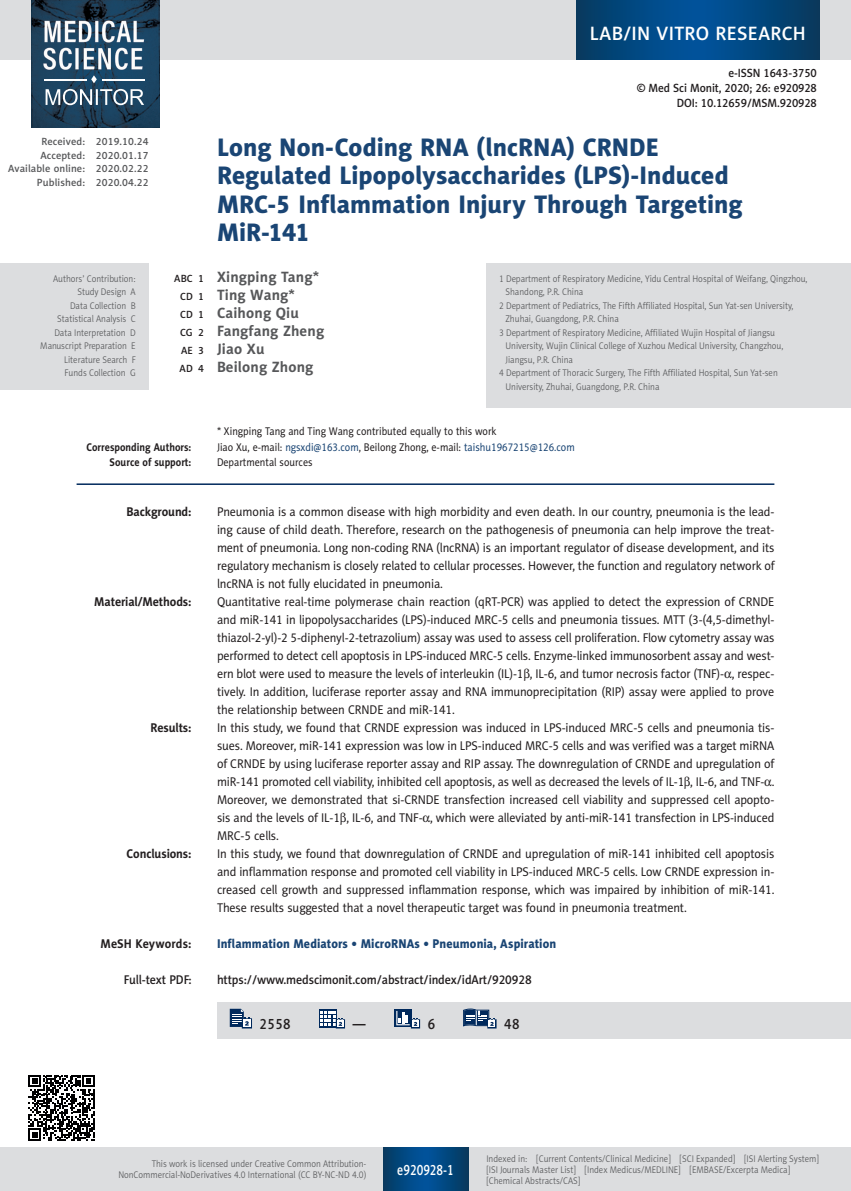
<style>
.page{position:relative;width:851px;height:1191px;background:#fff}
.page>*{position:absolute;margin:0;border:0;box-sizing:border-box;transform-origin:0 0}
.MSM_Tytul{font:25.5px/28.5px "Naomi Sans EFN Heavy";color:#1a4574}
.t1{font:19.5px "Naomi Sans EFN Medium";letter-spacing:.015em;color:#fff}
.MSM_Autorzy{font:700 15px "Naomi Sans EFN";letter-spacing:.01em;color:#57585a}
.MSM_e-PAGINA{font:15px "Naomi Sans EFN Medium";color:#fff;scale:.8 1}
.MSM_dane{font:15px "Naomi Sans EFN Medium";letter-spacing:.03em;color:#231f20;scale:.9 1}
.MSM_Summary_body{font:12.75px/18px "Naomi Sans EFN";letter-spacing:-.01em;color:#231f20;text-align:justify;scale:.95 1}
.MSM_full_text_pdf{font:12.75px "Naomi Sans EFN Medium";letter-spacing:-.01em;color:#231f20;scale:.95 1}
.MSM_keywords{font:12.75px "Naomi Sans EFN Heavy";letter-spacing:.005em;color:#1a4574;scale:.95 1}
.MSM_Summary_body-2{font:700 12.75px "Naomi Sans EFN";letter-spacing:-.01em;color:#231f20;scale:.95 1}
.MSM_keywords-2{font:700 12.75px "Naomi Sans EFN";letter-spacing:.005em;color:#231f20;scale:.95 1}
.MSM_full_text_pdf-2{font:12px "Naomi Sans EFN Medium";letter-spacing:-.01em;color:#231f20;scale:.95 1}
.MSM_Adres{font:11.25px "Naomi Sans EFN";color:#231f20;scale:.9 1}
.MSM_Adres-2{font:700 11.25px "Naomi Sans EFN";color:#231f20;scale:.9 1}
.MSM_Support{font:11.25px "Naomi Sans EFN";color:#231f20;scale:.9 1}
.MSM_Support-2{font:700 11.25px "Naomi Sans EFN";color:#231f20;scale:.9 1}
.t2{font:10.5px "Naomi Sans EFN Medium";letter-spacing:.01em;color:#57585a}
.MSM_Afiliacja{font:9.75px/13.5px "Naomi Sans EFN Light";color:#57585a;scale:.9 1}
.s1{font-family:"Naomi Sans EFN Medium";font-weight:400;font-size:10.5px;color:#231f20}
.s2{color:#1a4574}
.s3{font-family:"Standard Sym L"}
</style>
<div class="page">
<div style="left:217px;top:1002px;width:633px;height:36px;background:#dcdddf"></div>
<svg style="left:230px;top:1008px;width:22px;height:20px"></svg>
<div style="left:319px;top:1009px;width:17px;height:18px;background:#00295c"></div>
<svg style="left:320px;top:1010px;width:25px;height:18px"></svg>
<div style="left:394px;top:1009px;width:18px;height:18px;background:#00295c"></div>
<svg style="left:396px;top:1011px;width:24px;height:17px"></svg>
<svg style="left:463px;top:1008px;width:33px;height:20px"></svg>
<hr style="left:77px;top:483px;width:697px;height:2px;background:#00295c">
<div style="left:0;top:264px;width:148px;height:126px;background:#dcdddf"></div>
<div style="left:486px;top:264px;width:364px;height:144px;background:#dcdddf"></div>
<svg style="left:28px;top:1075px;width:67px;height:66px"></svg>
<div style="left:0;top:1148px;width:850px;height:43px;background:#dcdddf"></div>
<svg style="left:383px;top:1147px;width:85px;height:43px;background:#02477e"></svg>
<div style="left:0;top:0;width:850px;height:60px;background:#dcdddf"></div>
<img style="left:32px;top:0;width:127px;height:128px">
<img style="left:45px;top:79px;width:41px;height:1px">
<img style="left:103px;top:79px;width:41px;height:1px">
<svg style="left:91px;top:75px;width:6px;height:8px"></svg>
<img style="left:46px;top:89px;width:98px;height:16px">
<svg style="left:576px;top:0;width:243px;height:60px;background:#02477e"></svg>
<h2 class="t1" style="left:589px;top:22px;width:217px">LAB/IN VITRO RESEARCH</h2>
<p class="t2" style="left:41px;top:136px;width:109px">Received: 2019.10.24</p>
<p class="t2" style="left:40px;top:149px;width:110px">Accepted: 2020.01.17</p>
<p class="t2" style="left:8px;top:163px;width:142px">Available online: 2020.02.22</p>
<p class="t2" style="left:37px;top:176px;width:113px">Published: 2020.04.22</p>
<p class="MSM_Afiliacja" style="left:53px;top:272px;width:93px">Authors’ Contribution:</p>
<p class="MSM_Afiliacja" style="left:77px;top:285px;width:66px">Study Design A</p>
<p class="MSM_Afiliacja" style="left:70px;top:299px;width:74px">Data Collection B</p>
<p class="MSM_Afiliacja" style="left:57px;top:312px;width:89px">Statistical Analysis C</p>
<p class="MSM_Afiliacja" style="left:54px;top:326px;width:92px">Data Interpretation D</p>
<p class="MSM_Afiliacja" style="left:40px;top:339px;width:107px">Manuscript Preparation E</p>
<p class="MSM_Afiliacja" style="left:64px;top:353px;width:81px">Literature Search F</p>
<p class="MSM_Afiliacja" style="left:65px;top:366px;width:80px">Funds Collection G</p>
<p class="MSM_full_text_pdf-2" style="left:728px;top:66px;width:95px">e-ISSN 1643-3750</p>
<p class="MSM_full_text_pdf-2" style="left:636px;top:81px;width:191px">© Med Sci Monit, 2020; 26: e920928</p>
<p class="MSM_full_text_pdf-2" style="left:676px;top:96px;width:149px">DOI: 10.12659/MSM.920928</p>
<p class="MSM_Tytul" style="left:217px;top:132px;width:527px">Long Non-Coding RNA (lncRNA) CRNDE Regulated Lipopolysaccharides (LPS)-Induced MRC-5 Inflammation Injury Through Targeting MiR-141</p>
<p class="MSM_Autorzy" style="left:174px;top:268px;width:146px"><span class="s1">ABC 1</span> Xingping Tang*</p>
<p class="MSM_Autorzy" style="left:180px;top:286px;width:116px"><span class="s1">CD 1</span> Ting Wang*</p>
<p class="MSM_Autorzy" style="left:180px;top:304px;width:120px"><span class="s1">CD 1</span> Caihong Qiu</p>
<p class="MSM_Autorzy" style="left:180px;top:322px;width:145px"><span class="s1">CG 2</span> Fangfang Zheng</p>
<p class="MSM_Autorzy" style="left:181px;top:340px;width:85px"><span class="s1">AE 3</span> Jiao Xu</p>
<p class="MSM_Autorzy" style="left:179px;top:358px;width:135px"><span class="s1">AD 4</span> Beilong Zhong</p>
<p class="MSM_Afiliacja" style="left:505px;top:272px;width:337px;text-indent:-6px">1 Department of Respiratory Medicine, Yidu Central Hospital of Weifang, Qingzhou,<br>Shandong, P.R. China</p>
<p class="MSM_Afiliacja" style="left:505px;top:299px;width:321px;text-indent:-6px">2 Department of Pediatrics, The Fifth Affiliated Hospital, Sun Yat-sen University,<br>Zhuhai, Guangdong, P.R. China</p>
<p class="MSM_Afiliacja" style="left:505px;top:326px;width:310px;text-indent:-6px">3 Department of Respiratory Medicine, Affiliated Wujin Hospital of Jiangsu<br>University, Wujin Clinical College of Xuzhou Medical University, Changzhou,<br>Jiangsu, P.R. China</p>
<p class="MSM_Afiliacja" style="left:505px;top:366px;width:304px;text-indent:-6px">4 Department of Thoracic Surgery, The Fifth Affiliated Hospital, Sun Yat-sen<br>University, Zhuhai, Guangdong, P.R. China</p>
<p class="MSM_Adres" style="left:217px;top:424px;width:312px">* Xingping Tang and Ting Wang contributed equally to this work</p>
<p class="MSM_Adres-2" style="left:86px;top:440px;width:118px">Corresponding Authors:</p>
<p class="MSM_Adres" style="left:217px;top:440px;width:399px">Jiao Xu, e-mail: <span class="s2">ngsxdi@163.com</span>, Beilong Zhong, e-mail: <span class="s2">taishu1967215@126.com</span></p>
<p class="MSM_Support-2" style="left:110px;top:456px;width:92px">Source of support:</p>
<p class="MSM_Support" style="left:217px;top:456px;width:108px">Departmental sources</p>
<p class="MSM_Summary_body-2" style="left:126px;top:504px;width:70px">Background:</p>
<p class="MSM_Summary_body" style="left:217px;top:503px;width:588px">Pneumonia is a common disease with high morbidity and even death. In our country, pneumonia is the lead&shy;ing cause of child death. Therefore, research on the pathogenesis of pneumonia can help improve the treat&shy;ment of pneumonia. Long non-coding RNA (lncRNA) is an important regulator of disease development, and its regulatory mechanism is closely related to cellular processes. However, the function and regulatory network of lncRNA is not fully elucidated in pneumonia.</p>
<p class="MSM_Summary_body-2" style="left:94px;top:594px;width:104px">Material/Methods:</p>
<p class="MSM_Summary_body" style="left:217px;top:593px;width:588px">Quantitative real-time polymerase chain reaction (qRT-PCR) was applied to detect the expression of CRNDE and miR-141 in lipopolysaccharides (LPS)-induced MRC-5 cells and pneumonia tissues. MTT (3-(4,5-dimethyl&shy;thiazol-2-yl)-2 5-diphenyl-2-tetrazolium) assay was used to assess cell proliferation. Flow cytometry assay was performed to detect cell apoptosis in LPS-induced MRC-5 cells. Enzyme-linked immunosorbent assay and west&shy;ern blot were used to measure the levels of interleukin (IL)-1<span class="s3">b</span>, IL-6, and tumor necrosis factor (TNF)-<span class="s3">a</span>, respec&shy;tively. In addition, luciferase reporter assay and RNA immunoprecipitation (RIP) assay were applied to prove the relationship between CRNDE and miR-141.</p>
<p class="MSM_Summary_body-2" style="left:150px;top:720px;width:45px">Results:</p>
<p class="MSM_Summary_body" style="left:217px;top:719px;width:588px">In this study, we found that CRNDE expression was induced in LPS-induced MRC-5 cells and pneumonia tis&shy;sues. Moreover, miR-141 expression was low in LPS-induced MRC-5 cells and was verified was a target miRNA of CRNDE by using luciferase reporter assay and RIP assay. The downregulation of CRNDE and upregulation of miR-141 promoted cell viability, inhibited cell apoptosis, as well as decreased the levels of IL-1<span class="s3">b</span>, IL-6, and TNF-<span class="s3">a</span>.<br>Moreover, we demonstrated that si-CRNDE transfection increased cell viability and suppressed cell apopto&shy;sis and the levels of IL-1<span class="s3">b</span>, IL-6, and TNF-<span class="s3">a</span>, which were alleviated by anti-miR-141 transfection in LPS-induced MRC-5 cells.</p>
<p class="MSM_Summary_body-2" style="left:127px;top:846px;width:70px">Conclusions:</p>
<p class="MSM_Summary_body" style="left:217px;top:845px;width:588px">In this study, we found that downregulation of CRNDE and upregulation of miR-141 inhibited cell apoptosis and inflammation response and promoted cell viability in LPS-induced MRC-5 cells. Low CRNDE expression in&shy;creased cell growth and suppressed inflammation response, which was impaired by inhibition of miR-141.<br>These results suggested that a novel therapeutic target was found in pneumonia treatment.</p>
<p class="MSM_keywords-2" style="left:100px;top:936px;width:97px">MeSH Keywords:</p>
<p class="MSM_keywords" style="left:217px;top:936px;width:358px">Inflammation Mediators • MicroRNAs • Pneumonia, Aspiration</p>
<p class="MSM_full_text_pdf" style="left:124px;top:972px;width:73px">Full-text PDF:</p>
<p class="MSM_full_text_pdf" style="left:217px;top:972px;width:333px">https://www.medscimonit.com/abstract/index/idArt/920928</p>
<p class="MSM_dane" style="left:259px;top:1014px;width:36px">2558</p>
<p class="MSM_dane" style="left:352px;top:1014px;width:16px">—</p>
<p class="MSM_dane" style="left:427px;top:1014px;width:10px">6</p>
<p class="MSM_dane" style="left:504px;top:1014px;width:19px">48</p>
<p class="MSM_Afiliacja" style="left:118px;top:1158px;width:277px;line-height:11.2px;text-align:right">This work is licensed under Creative Common Attribution-<br>NonCommercial-NoDerivatives 4.0 International (CC BY-NC-ND 4.0)</p>
<p class="MSM_e-PAGINA" style="left:397px;top:1160px;width:72px">e920928-1</p>
<p class="MSM_Afiliacja" style="left:486px;top:1152px;width:371px;line-height:11.2px">Indexed in: [Current Contents/Clinical Medicine] [SCI Expanded] [ISI Alerting System] [ISI Journals Master List] [Index Medicus/MEDLINE] [EMBASE/Excerpta Medica] [Chemical Abstracts/CAS]</p>
</div>
